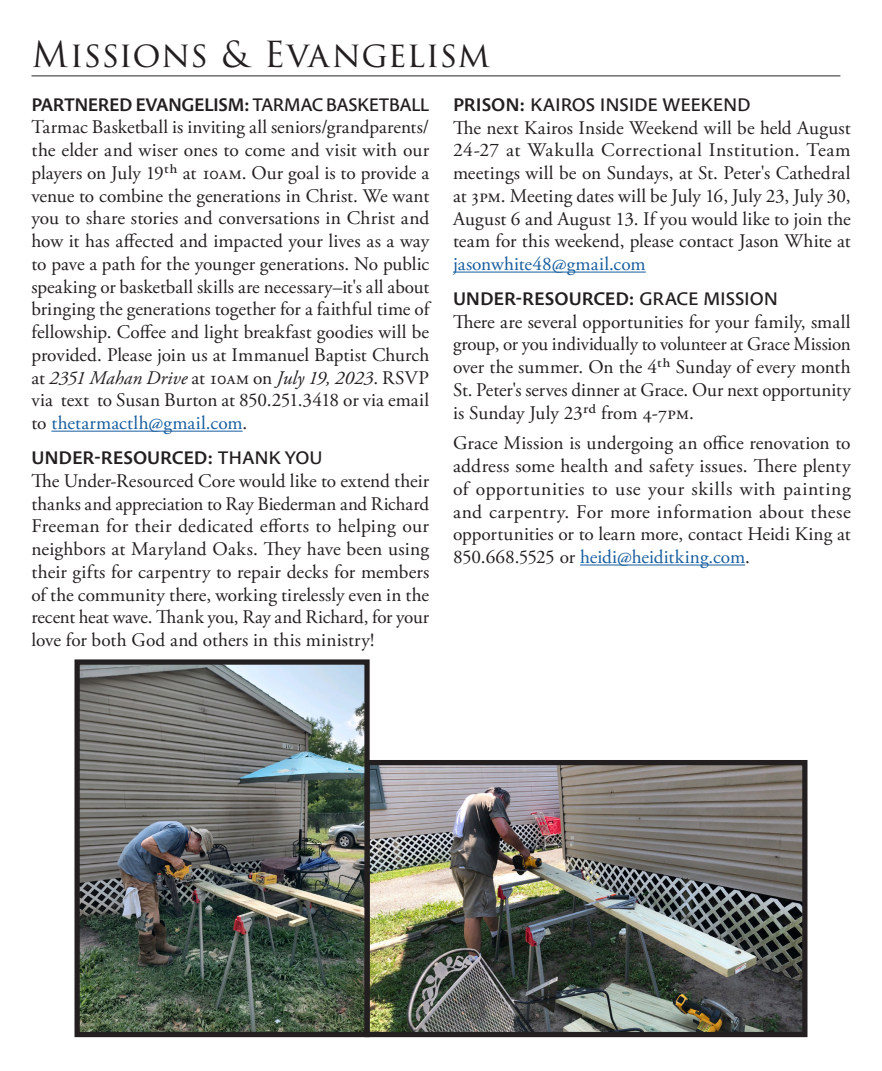
<style>
.page{position:relative;width:882px;height:1071px;background:#fff}
.page>*{position:absolute;margin:0;border:0;box-sizing:border-box;transform-origin:0 0}
.t1{font:35px "Trajan Pro 3";color:#231f20}
.Blurb_Body{font:19.25px/22.8px "Adobe Garamond Pro";letter-spacing:-.01em;color:#231f20;text-align:justify}
.Blurb_Body-2{font:600 19.25px "Pelago";letter-spacing:-.005em;color:#231f20}
.Blurb_Body-3{font:500 19.25px "Pelago";letter-spacing:-.01em;color:#231f20}
.s1{font-weight:500}
.s2{font-style:italic}
.s3{color:#175d9e}
.s4{font-weight:600}
</style>
<div class="page">
<hr style="left:32px;top:75px;width:808px;height:2px;background:#57585a">
<hr style="left:580px;top:565px;width:165px;height:1px;background:#175d9e">
<hr style="left:453px;top:272px;width:193px;height:1px;background:#175d9e">
<hr style="left:51px;top:431px;width:192px;height:1px;background:#175d9e">
<img style="left:370px;top:766px;width:432px;height:265px">
<div style="left:364px;top:760px;width:444px;height:277px;border:5px solid #231f20"></div>
<img style="left:80px;top:665px;width:284px;height:366px">
<div style="left:74px;top:659px;width:296px;height:378px;border:5px solid #231f20"></div>
<p class="t1" style="left:32px;top:30px;width:460px">Missions &amp; Evangelism</p>
<p class="Blurb_Body-2" style="left:32px;top:91px;width:399px">PARTNERED EVANGELISM: <span class="s1">TARMAC BASKETBALL</span></p>
<p class="Blurb_Body" style="left:32px;top:117px;width:401px;text-align:left">Tarmac Basketball is inviting all seniors/grandparents/ the elder and wiser ones to come and visit with our players on July 19th at 10am. Our goal is to provide a venue to combine the generations in Christ. We want you to share stories and conversations in Christ and how it has affected and impacted your lives as a way to pave a path for the younger generations. No public speaking or basketball skills are necessary–it's all about bringing the generations together for a faithful time of fellowship. Coffee and light breakfast goodies will be provided. Please join us at Immanuel Baptist Church at <span class="s2">2351 Mahan Drive</span> at 10am on <span class="s2">July 19, 2023</span>. RSVP via text to Susan Burton at 850.251.3418 or via email to <span class="s3">thetarmactlh@gmail.com</span>.</p>
<p class="Blurb_Body-2" style="left:32px;top:445px;width:292px">UNDER-RESOURCED: <span class="s1">THANK YOU</span></p>
<p class="Blurb_Body" style="left:32px;top:470px;width:399px">The Under-Resourced Core would like to extend their thanks and appreciation to Ray Biederman and Richard Freeman for their dedicated efforts to helping our neighbors at Maryland Oaks. They have been using their gifts for carpentry to repair decks for members of the community there, working tirelessly even in the recent heat wave. Thank you, Ray and Richard, for your love for both God and others in this ministry!</p>
<p class="Blurb_Body-3" style="left:453px;top:92px;width:299px"><span class="s4">PRISON:</span> KAIROS INSIDE WEEKEND</p>
<p class="Blurb_Body" style="left:453px;top:117px;width:399px">The next Kairos Inside Weekend will be held August 24-27 at Wakulla Correctional Institution. Team meetings will be on Sundays, at St. Peter's Cathedral at 3pm. Meeting dates will be July 16, July 23, July 30, August 6 and August 13. If you would like to join the team for this weekend, please contact Jason White at <span class="s3">jasonwhite48@gmail.com</span></p>
<p class="Blurb_Body-2" style="left:453px;top:286px;width:327px">UNDER-RESOURCED: <span class="s1">GRACE MISSION</span></p>
<p class="Blurb_Body" style="left:453px;top:311px;width:399px">There are several opportunities for your family, small group, or you individually to volunteer at Grace Mission over the summer. On the 4th Sunday of every month St. Peter's serves dinner at Grace. Our next opportunity is Sunday July 23rd from 4-7pm.</p>
<p class="Blurb_Body" style="left:453px;top:433px;width:399px">Grace Mission is undergoing an office renovation to address some health and safety issues. There plenty of opportunities to use your skills with painting and carpentry. For more information about these opportunities or to learn more, contact Heidi King at 850.668.5525 or <span class="s3">heidi@heiditking.com</span>.</p>
</div>
